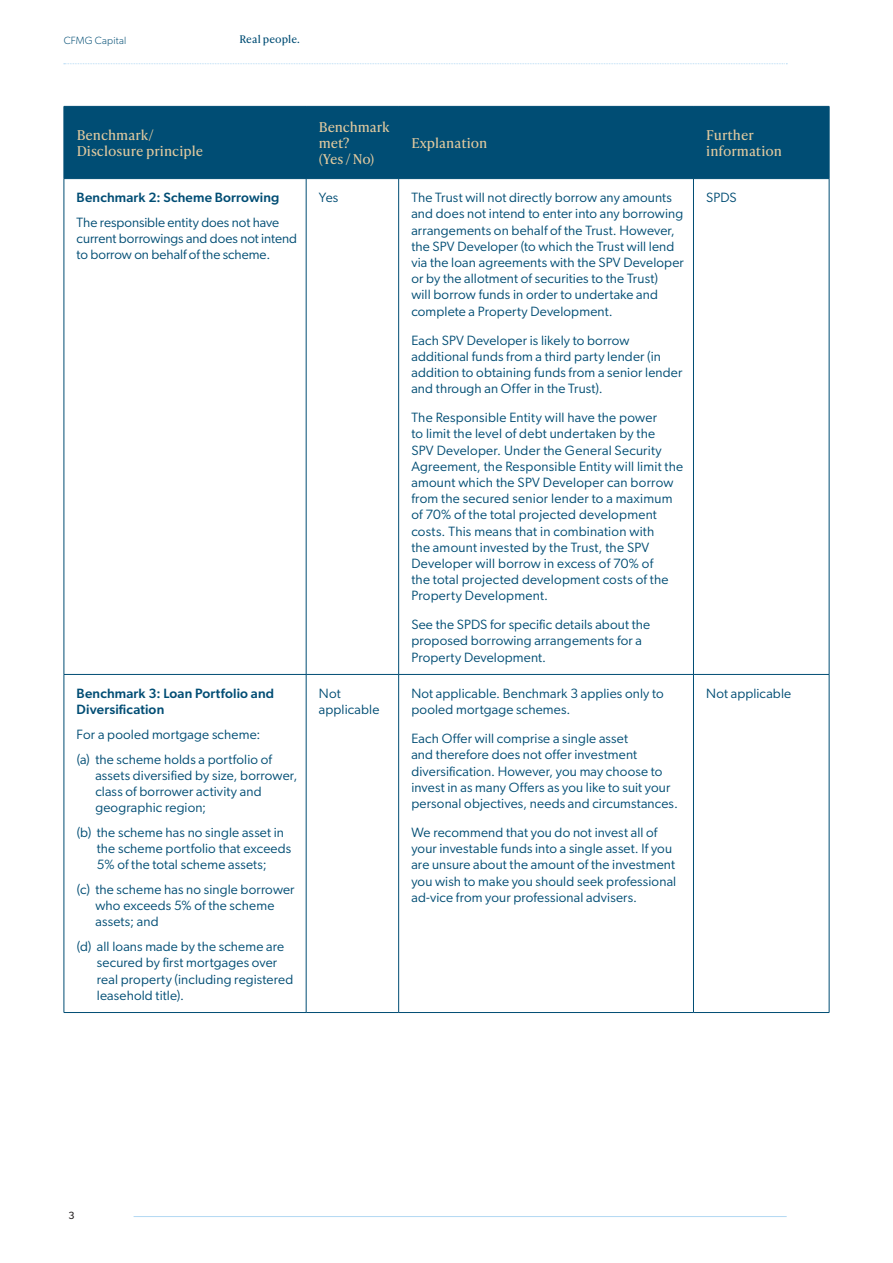
<style>
.page{position:relative;width:893px;height:1263px;background:#fff}
.page>*{position:absolute;margin:0;border:0;box-sizing:border-box;transform-origin:0 0}
.Body_Text{font:13.5px/16.2px "Gibson";letter-spacing:.01em;color:#004d74}
.t1{font:13.5px/16.2px "Ivy Presto Text";color:#e0c99f}
.Body_Text-2{font:500 13.5px/16.2px "Gibson";letter-spacing:.015em;color:#004d74}
.t2{font:300 10.5px "Gibson";letter-spacing:.015em;color:#004d74}
.t3{font:10.5px "Ivy Presto Text";letter-spacing:.01em;color:#004d74}
.t4{font:10.5px "Gibson";color:#231f20}
</style>
<div class="page">
<hr style="left:134px;top:1216px;width:653px;height:1px;background:#b2d8f3">
<svg style="left:64px;top:63px;width:723px;height:1px"></svg>
<div style="left:65px;top:107px;width:764px;height:71px;background:#004d74"></div>
<hr style="left:64px;top:178px;width:242px;height:1px;background:#004d74">
<hr style="left:306px;top:178px;width:93px;height:1px;background:#004d74">
<hr style="left:399px;top:178px;width:294px;height:1px;background:#004d74">
<hr style="left:693px;top:178px;width:136px;height:1px;background:#004d74">
<hr style="left:64px;top:674px;width:242px;height:1px;background:#004d74">
<hr style="left:306px;top:674px;width:93px;height:1px;background:#004d74">
<hr style="left:399px;top:674px;width:294px;height:1px;background:#004d74">
<hr style="left:693px;top:674px;width:136px;height:1px;background:#004d74">
<hr style="left:64px;top:1012px;width:242px;height:1px;background:#004d74">
<hr style="left:306px;top:1012px;width:93px;height:1px;background:#004d74">
<hr style="left:399px;top:1012px;width:294px;height:1px;background:#004d74">
<hr style="left:693px;top:1012px;width:136px;height:1px;background:#004d74">
<hr style="left:64px;top:106px;width:242px;height:1px;background:#004d74">
<hr style="left:64px;top:106px;width:1px;height:73px;background:#004d74">
<hr style="left:64px;top:179px;width:1px;height:495px;background:#004d74">
<hr style="left:64px;top:674px;width:1px;height:338px;background:#004d74">
<hr style="left:306px;top:106px;width:93px;height:1px;background:#004d74">
<hr style="left:306px;top:106px;width:1px;height:73px;background:#004d74">
<hr style="left:306px;top:179px;width:1px;height:495px;background:#004d74">
<hr style="left:306px;top:674px;width:1px;height:338px;background:#004d74">
<hr style="left:399px;top:106px;width:294px;height:1px;background:#004d74">
<hr style="left:398px;top:106px;width:1px;height:73px;background:#004d74">
<hr style="left:398px;top:179px;width:1px;height:495px;background:#004d74">
<hr style="left:398px;top:674px;width:1px;height:338px;background:#004d74">
<hr style="left:693px;top:106px;width:136px;height:1px;background:#004d74">
<hr style="left:693px;top:106px;width:1px;height:73px;background:#004d74">
<hr style="left:693px;top:179px;width:1px;height:495px;background:#004d74">
<hr style="left:693px;top:674px;width:1px;height:338px;background:#004d74">
<hr style="left:829px;top:106px;width:1px;height:73px;background:#004d74">
<hr style="left:829px;top:179px;width:1px;height:495px;background:#004d74">
<hr style="left:829px;top:674px;width:1px;height:338px;background:#004d74">
<p class="t2" style="left:64px;top:34px;width:64px">CFMG Capital</p>
<p class="t3" style="left:240px;top:32px;width:62px">Real people.</p>
<p class="t1" style="left:77px;top:126px;width:79px">Benchmark/</p>
<p class="t1" style="left:77px;top:142px;width:128px">Disclosure principle</p>
<p class="Body_Text-2" style="left:77px;top:189px;width:204px">Benchmark 2: Scheme Borrowing</p>
<p class="Body_Text" style="left:77px;top:214px;width:222px">The responsible entity does not have current borrowings and does not intend to borrow on behalf of the scheme.</p>
<p class="Body_Text-2" style="left:77px;top:685px;width:199px">Benchmark 3: Loan Portfolio and<br>Diversification</p>
<p class="Body_Text" style="left:77px;top:726px;width:185px">For a pooled mortgage scheme:</p>
<p class="Body_Text" style="left:95px;top:751px;width:203px;text-indent:-19px">(a) the scheme holds a portfolio of assets diversified by size, borrower, class of borrower activity and geographic region;</p>
<p class="Body_Text" style="left:97px;top:824px;width:196px;text-indent:-20px">(b) the scheme has no single asset in the scheme portfolio that exceeds<br>5% of the total scheme assets;</p>
<p class="Body_Text" style="left:95px;top:881px;width:201px;text-indent:-19px">(c) the scheme has no single borrower who exceeds 5% of the scheme assets; and</p>
<p class="Body_Text" style="left:97px;top:938px;width:198px;text-indent:-20px">(d) all loans made by the scheme are secured by first mortgages over real property (including registered leasehold title).</p>
<p class="t1" style="left:319px;top:118px;width:72px">Benchmark met?</p>
<p class="t1" style="left:319px;top:150px;width:57px">(Yes / No)</p>
<p class="t1" style="left:411px;top:134px;width:78px">Explanation</p>
<p class="t1" style="left:706px;top:126px;width:77px">Further information</p>
<p class="Body_Text" style="left:319px;top:189px;width:21px">Yes</p>
<p class="Body_Text" style="left:411px;top:189px;width:274px">The Trust will not directly borrow any amounts and does not intend to enter into any borrowing arrangements on behalf of the Trust. However, the SPV Developer (to which the Trust will lend via the loan agreements with the SPV Developer or by the allotment of securities to the Trust)<br>will borrow funds in order to undertake and complete a Property Development.</p>
<p class="Body_Text" style="left:411px;top:332px;width:272px">Each SPV Developer is likely to borrow additional funds from a third party lender (in addition to obtaining funds from a senior lender and through an Offer in the Trust).</p>
<p class="Body_Text" style="left:411px;top:409px;width:273px">The Responsible Entity will have the power<br>to limit the level of debt undertaken by the<br>SPV Developer. Under the General Security Agreement, the Responsible Entity will limit the amount which the SPV Developer can borrow from the secured senior lender to a maximum of 70% of the total projected development costs. This means that in combination with<br>the amount invested by the Trust, the SPV Developer will borrow in excess of 70% of<br>the total projected development costs of the Property Development.</p>
<p class="Body_Text" style="left:411px;top:616px;width:240px">See the SPDS for specific details about the proposed borrowing arrangements for a<br>Property Development.</p>
<p class="Body_Text" style="left:319px;top:685px;width:62px">Not applicable</p>
<p class="Body_Text" style="left:411px;top:685px;width:254px">Not applicable. Benchmark 3 applies only to pooled mortgage schemes.</p>
<p class="Body_Text" style="left:411px;top:730px;width:268px">Each Offer will comprise a single asset<br>and therefore does not offer investment diversification. However, you may choose to invest in as many Offers as you like to suit your personal objectives, needs and circumstances.</p>
<p class="Body_Text" style="left:411px;top:824px;width:266px">We recommend that you do not invest all of your investable funds into a single asset. If you are unsure about the amount of the investment you wish to make you should seek professional ad-vice from your professional advisers.</p>
<p class="Body_Text" style="left:706px;top:189px;width:32px">SPDS</p>
<p class="Body_Text" style="left:706px;top:685px;width:86px">Not applicable</p>
<p class="t4" style="left:68px;top:1209px;width:8px">3</p>
</div>
